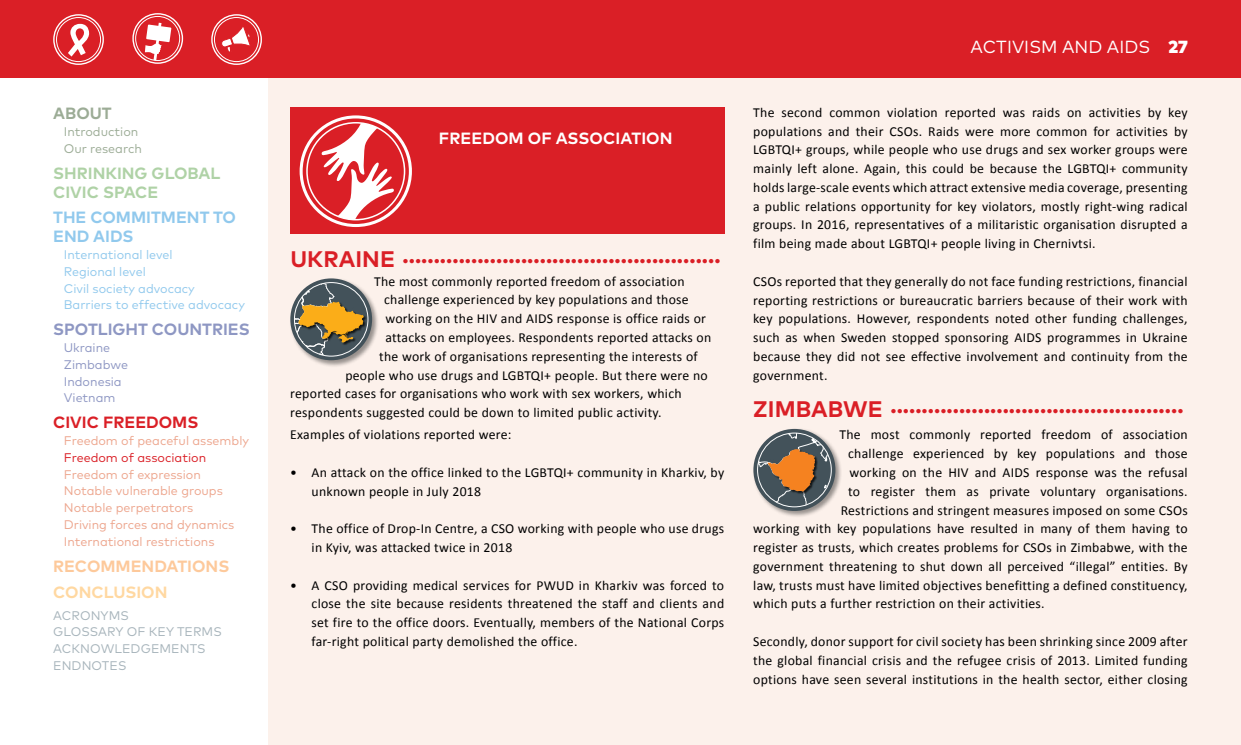
<style>
.page{position:relative;width:1241px;height:745px;background:#fff}
.page>*{position:absolute;margin:0;border:0;box-sizing:border-box;transform-origin:0 0}
.t1{font:700 22.5px "Mark Pro";letter-spacing:.005em;color:#da1f26}
.t2{font:17.5px "Mark Pro";letter-spacing:.005em;color:#fff}
.t3{font:700 16.25px/18.8px "Mark Pro";color:#afd2a6}
.t4{font:700 16.25px/18.8px "Mark Pro";color:#91c9ed}
.t5{font:700 16.25px "Mark Pro";letter-spacing:.005em;color:#fff}
.t6{font:700 16.25px "Mark Pro";color:#8e97c3}
.t7{font:700 16.25px "Mark Pro";color:#fdc99b}
.t8{font:700 16.25px "Mark Pro";color:#da1f26}
.t9{font:700 16.25px "Mark Pro";color:#ffd8a1}
.t10{font:700 16.25px "Mark Pro";color:#9cac96}
.t11{font:13.75px/18.8px "Calibri";letter-spacing:.02em;color:#000;text-align:justify}
.t12{font:12.5px/16.8px "Mark Pro";color:#eda68e}
.t13{font:12.5px/16.8px "Mark Pro";color:#91c9ed}
.t14{font:12.5px/16.8px "Mark Pro";letter-spacing:.005em;color:#a7b4bb}
.t15{font:12.5px/16.8px "Mark Pro";color:#8e97c3}
.t16{font:12.5px/16.8px "Mark Pro";color:#9cac96}
.t17{font:12.5px "Mark Pro";color:#da1f26}
.s1{font-weight:900}
</style>
<div class="page">
<div style="left:0;top:0;width:1240px;height:78px;background:#da1f26"></div>
<svg style="left:68px;top:24px;width:21px;height:33px"></svg>
<div style="left:53px;top:14px;width:51px;height:51px;border:1px solid #fff;border-radius:50%"></div>
<div style="left:56px;top:17px;width:45px;height:45px;border:1px solid #fff;border-radius:50%"></div>
<div style="left:269px;top:79px;width:971px;height:665px;background:#fcf1eb"></div>
<div style="left:290px;top:108px;width:434px;height:126px;background:#da1f26"></div>
<div style="left:299px;top:115px;width:113px;height:112px;border:3px solid #fff;border-radius:50%"></div>
<svg style="left:321px;top:123px;width:73px;height:96px"></svg>
<div style="left:306px;top:122px;width:99px;height:98px;border:2px solid #fff;border-radius:50%"></div>
<div style="left:289px;top:277px;width:90px;height:90px;background:#000;opacity:.4"></div>
<svg style="left:290px;top:278px;width:82px;height:82px"></svg>
<div style="left:298px;top:301px;width:69px;height:44px;background:#000;opacity:.75"></div>
<svg style="left:294px;top:282px;width:69px;height:74px;background:#8d7f59"></svg>
<div style="left:294px;top:282px;width:74px;height:74px;border:1px solid #fff;border-radius:50%"></div>
<div style="left:752px;top:427px;width:90px;height:90px;background:#000;opacity:.4"></div>
<svg style="left:753px;top:428px;width:82px;height:82px"></svg>
<svg style="left:757px;top:433px;width:74px;height:73px;background:#877462"></svg>
<svg style="left:212px;top:15px;width:49px;height:49px"></svg>
<div style="left:211px;top:14px;width:51px;height:51px;border:1px solid #fff;border-radius:50%"></div>
<svg style="left:220px;top:25px;width:31px;height:28px"></svg>
<div style="left:214px;top:17px;width:45px;height:45px;border:1px solid #fff;border-radius:50%"></div>
<svg style="left:133px;top:14px;width:49px;height:49px"></svg>
<div style="left:132px;top:13px;width:51px;height:51px;border:1px solid #fff;border-radius:50%"></div>
<div style="left:135px;top:16px;width:45px;height:45px;border:1px solid #fff;border-radius:50%"></div>
<svg style="left:145px;top:23px;width:26px;height:38px"></svg>
<p class="t10" style="left:53px;top:101px;width:60px">ABOUT</p>
<p class="t16" style="left:64px;top:122px;width:80px">Introduction<br>Our research</p>
<p class="t3" style="left:53px;top:162px;width:169px">SHRINKING GLOBAL<br>CIVIC SPACE</p>
<p class="t4" style="left:53px;top:207px;width:184px">THE COMMITMENT TO<br>END AIDS</p>
<p class="t13" style="left:64px;top:245px;width:183px">International level<br>Regional level<br>Civil society advocacy<br>Barriers to effective advocacy</p>
<p class="t6" style="left:53px;top:317px;width:198px">SPOTLIGHT COUNTRIES</p>
<p class="t15" style="left:64px;top:338px;width:66px">Ukraine<br>Zimbabwe<br>Indonesia<br>Vietnam</p>
<p class="t8" style="left:53px;top:410px;width:147px">CIVIC FREEDOMS</p>
<p class="t12" style="left:64px;top:431px;width:187px">Freedom of peaceful assembly</p>
<p class="t17" style="left:64px;top:447px;width:144px">Freedom of association</p>
<p class="t12" style="left:64px;top:464px;width:172px">Freedom of expression<br>Notable vulnerable groups<br>Notable perpetrators<br>Driving forces and dynamics<br>International restrictions</p>
<p class="t7" style="left:53px;top:553px;width:178px">RECOMMENDATIONS</p>
<p class="t9" style="left:53px;top:579px;width:116px">CONCLUSION</p>
<p class="t14" style="left:53px;top:605px;width:170px">ACRONYMS<br>GLOSSARY OF KEY TERMS<br>ACKNOWLEDGEMENTS<br>ENDNOTES</p>
<p class="t5" style="left:439px;top:125px;width:235px">FREEDOM OF ASSOCIATION</p>
<h1 class="t1" style="left:290px;top:238px;width:431px">UKRAINE ...................................................</h1>
<p class="t11" style="left:374px;top:271px;width:312px">The most commonly reported freedom of association</p>
<p class="t11" style="left:384px;top:290px;width:306px">challenge experienced by key populations and those</p>
<p class="t11" style="left:385px;top:309px;width:322px">working on the HIV and AIDS response is office raids or</p>
<p class="t11" style="left:385px;top:328px;width:327px">attacks on employees. Respondents reported attacks on</p>
<p class="t11" style="left:379px;top:346px;width:320px">the work of organisations representing the interests of</p>
<p class="t11" style="left:345px;top:365px;width:364px">people who use drugs and LGBTQI+ people. But there were no</p>
<p class="t11" style="left:290px;top:384px;width:393px">reported cases for organisations who work with sex workers, which</p>
<p class="t11" style="left:290px;top:403px;width:373px">respondents suggested could be down to limited public activity.</p>
<p class="t11" style="left:290px;top:425px;width:223px">Examples of violations reported were:</p>
<p class="t11" style="left:311px;top:463px;width:414px;text-indent:-21px">• An attack on the office linked to the LGBTQI+ community in Kharkiv, by unknown people in July 2018</p>
<p class="t11" style="left:311px;top:519px;width:414px;text-indent:-21px">• The office of Drop-In Centre, a CSO working with people who use drugs in Kyiv, was attacked twice in 2018</p>
<p class="t11" style="left:311px;top:575px;width:414px;text-indent:-21px">• A CSO providing medical services for PWUD in Kharkiv was forced to close the site because residents threatened the staff and clients and set fire to the office doors. Eventually, members of the National Corps far-right political party demolished the office.</p>
<p class="t2" style="left:970px;top:34px;width:219px">ACTIVISM AND AIDS <span class="s1">27</span></p>
<p class="t11" style="left:753px;top:103px;width:436px">The second common violation reported was raids on activities by key populations and their CSOs. Raids were more common for activities by LGBTQI+ groups, while people who use drugs and sex worker groups were mainly left alone. Again, this could be because the LGBTQI+ community holds large-scale events which attract extensive media coverage, presenting a public relations opportunity for key violators, mostly right-wing radical groups. In 2016, representatives of a militaristic organisation disrupted a film being made about LGBTQI+ people living in Chernivtsi.</p>
<p class="t11" style="left:753px;top:272px;width:436px">CSOs reported that they generally do not face funding restrictions, financial reporting restrictions or bureaucratic barriers because of their work with key populations. However, respondents noted other funding challenges, such as when Sweden stopped sponsoring AIDS programmes in Ukraine because they did not see effective involvement and continuity from the government.</p>
<h1 class="t1" style="left:753px;top:388px;width:431px">ZIMBABWE ...............................................</h1>
<p class="t11" style="left:839px;top:425px;width:350px">The most commonly reported freedom of association</p>
<p class="t11" style="left:848px;top:444px;width:341px">challenge experienced by key populations and those</p>
<p class="t11" style="left:849px;top:463px;width:340px">working on the HIV and AIDS response was the refusal</p>
<p class="t11" style="left:848px;top:481px;width:341px">to register them as private voluntary organisations.</p>
<p class="t11" style="left:840px;top:500px;width:348px">Restrictions and stringent measures imposed on some CSOs</p>
<p class="t11" style="left:753px;top:519px;width:436px">working with key populations have resulted in many of them having to</p>
<p class="t11" style="left:753px;top:538px;width:436px">register as trusts, which creates problems for CSOs in Zimbabwe, with the</p>
<p class="t11" style="left:753px;top:556px;width:436px">government threatening to shut down all perceived “illegal” entities. By</p>
<p class="t11" style="left:753px;top:575px;width:436px">law, trusts must have limited objectives benefitting a defined constituency,</p>
<p class="t11" style="left:753px;top:594px;width:293px">which puts a further restriction on their activities.</p>
<p class="t11" style="left:753px;top:631px;width:436px">Secondly, donor support for civil society has been shrinking since 2009 after the global financial crisis and the refugee crisis of 2013. Limited funding options have seen several institutions in the health sector, either closing</p>
</div>
